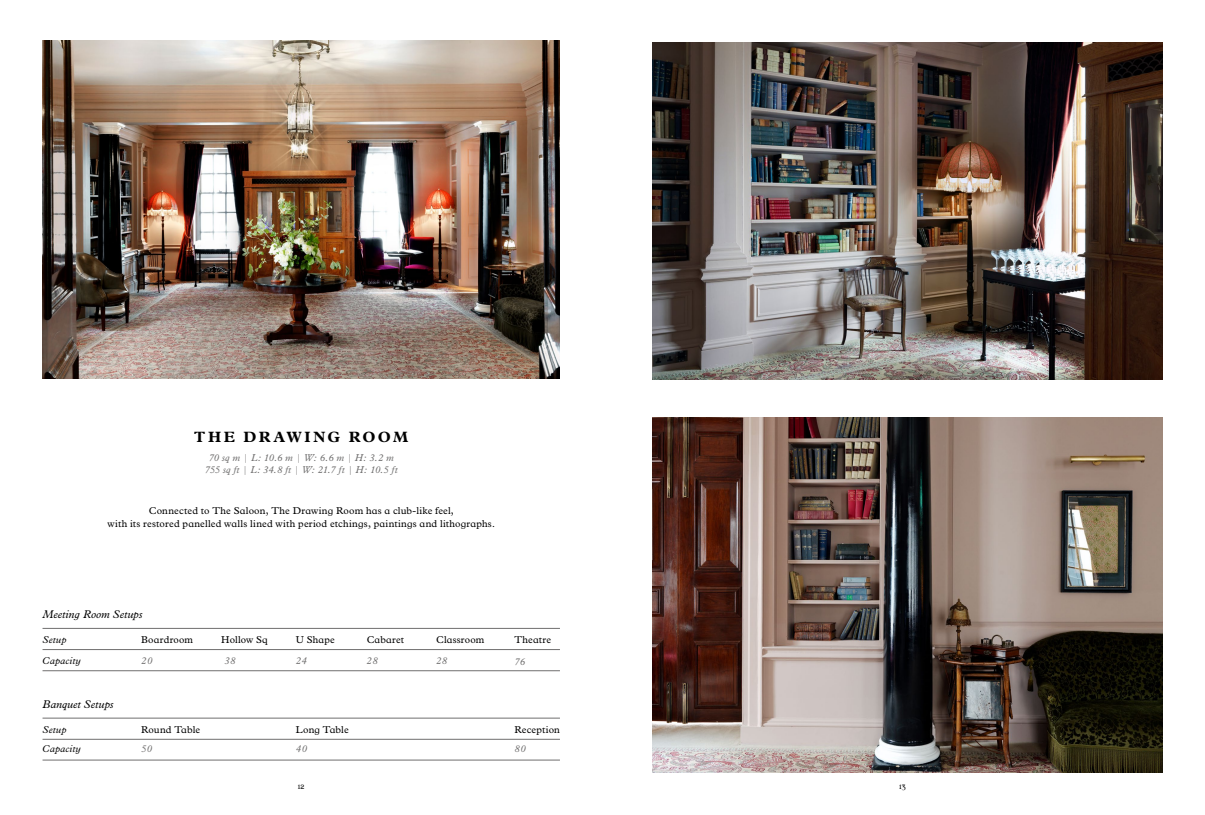
<style>
.page{position:relative;width:1205px;height:815px;background:#fff}
.page>*{position:absolute;margin:0;border:0;box-sizing:border-box;transform-origin:0 0}
.t1{font:700 15px "Plantin MT Schlbk";letter-spacing:.15em;color:#000}
.t2{font:italic 11.25px "Plantin MT Schlbk";color:#000}
.t3{font:10px/13.8px "Plantin MT Schlbk";letter-spacing:.015em;color:#000;text-align:center}
.t4{font:italic 10px "Plantin MT Schlbk";letter-spacing:.03em;color:#706f6f}
.t5{font:italic 10px "Plantin MT Schlbk";color:#706f6f}
.t6{font:italic 10px "Plantin MT Schlbk";letter-spacing:.02em;color:#000}
.t7{font:8.75px "NED Numerals";color:#000}
</style>
<div class="page">
<img style="left:43px;top:41px;width:517px;height:337px">
<hr style="left:43px;top:649px;width:517px;height:1px;background:#706f6f">
<hr style="left:43px;top:739px;width:517px;height:1px;background:#706f6f">
<hr style="left:43px;top:670px;width:517px;height:1px;background:#706f6f">
<hr style="left:43px;top:760px;width:517px;height:1px;background:#706f6f">
<hr style="left:43px;top:628px;width:517px;height:1px;background:#706f6f">
<hr style="left:43px;top:718px;width:517px;height:1px;background:#706f6f">
<img style="left:652px;top:418px;width:510px;height:354px">
<img style="left:652px;top:43px;width:510px;height:336px">
<h1 class="t1" style="left:194px;top:428px;width:215px">THE DRAWING ROOM</h1>
<p class="t5" style="left:205px;top:464px;width:194px">755 sq ft | L: 34.8 ft | W: 21.7 ft | H: 10.5 ft</p>
<p class="t4" style="left:209px;top:452px;width:187px">70 sq m | L: 10.6 m | W: 6.6 m | H: 3.2 m</p>
<p class="t3" style="left:107px;top:503px;width:389px">Connected to The Saloon, The Drawing Room has a club-like feel,<br>with its restored panelled walls lined with period etchings, paintings and lithographs.</p>
<p class="t2" style="left:43px;top:608px;width:102px">Meeting Room Setups</p>
<p class="t6" style="left:43px;top:634px;width:25px">Setup</p>
<p class="t3" style="left:141px;top:633px;width:54px">Boardroom</p>
<p class="t3" style="left:221px;top:633px;width:48px">Hollow Sq</p>
<p class="t3" style="left:296px;top:633px;width:40px">U Shape</p>
<p class="t3" style="left:367px;top:633px;width:39px">Cabaret</p>
<p class="t3" style="left:436px;top:633px;width:50px">Classroom</p>
<p class="t3" style="left:514px;top:633px;width:38px">Theatre</p>
<p class="t6" style="left:43px;top:655px;width:40px">Capacity</p>
<p class="t4" style="left:141px;top:655px;width:13px">20</p>
<p class="t4" style="left:224px;top:655px;width:13px">38</p>
<p class="t4" style="left:296px;top:655px;width:12px">24</p>
<p class="t4" style="left:367px;top:655px;width:13px">28</p>
<p class="t4" style="left:436px;top:655px;width:13px">28</p>
<p class="t4" style="left:514px;top:656px;width:12px">76</p>
<p class="t2" style="left:43px;top:698px;width:73px">Banquet Setups</p>
<p class="t6" style="left:43px;top:723px;width:25px">Setup</p>
<p class="t6" style="left:43px;top:743px;width:40px">Capacity</p>
<p class="t3" style="left:141px;top:722px;width:60px">Round Table</p>
<p class="t4" style="left:141px;top:743px;width:13px">50</p>
<p class="t3" style="left:296px;top:722px;width:54px">Long Table</p>
<p class="t3" style="left:514px;top:722px;width:47px">Reception</p>
<p class="t4" style="left:296px;top:743px;width:13px">40</p>
<p class="t4" style="left:514px;top:743px;width:13px">80</p>
<p class="t7" style="left:298px;top:783px;width:8px">12</p>
<p class="t7" style="left:899px;top:783px;width:8px">13</p>
</div>
